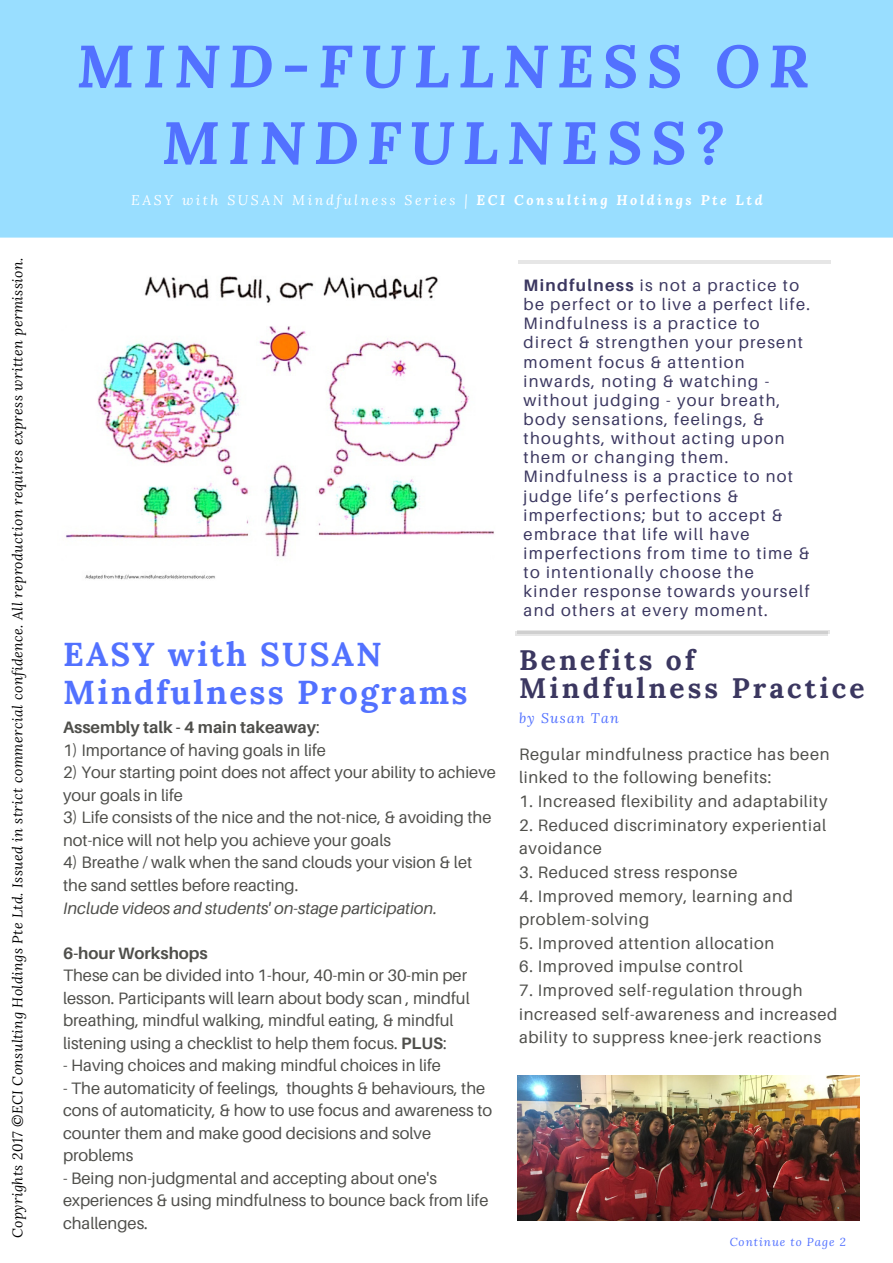
<style>
.page{position:relative;width:893px;height:1263px;background:#fff}
.page>*{position:absolute;margin:0;border:0;box-sizing:border-box;transform-origin:0 0}
.t1{font:italic 700 59.55px/76.5px "Lora";letter-spacing:.14em;color:#5271ff;text-align:center}
.t2{font:700 33.15px/37.2px "Lora";letter-spacing:.07em;color:#5271ff}
.t3{font:700 28.2px/28.2px "Lora";letter-spacing:.11em;color:#3b3760}
.t4{font:16.5px/22.5px "Aileron";color:#4f4f4b}
.t5{font:16.5px/19.2px "Aileron";letter-spacing:.08em;color:#3b3760}
.t6{font:16.5px/23.7px "Aileron";letter-spacing:.04em;color:#4f4f4b}
.t7{font:italic 16.5px "Aileron";color:#4f4f4b}
.t8{font:700 16.5px "Aileron";color:#4f4f4b}
.t9{font:italic 14.1px "Lora";letter-spacing:.03em;color:#000}
.t10{font:italic 14.1px "Lora";letter-spacing:.18em;color:#fff}
.t11{font:italic 14.1px "Lora";letter-spacing:.09em;color:#5271ff}
.t12{font:italic 11.55px "Lora";letter-spacing:.09em;color:#5271ff}
.s1{font-weight:700}
.s2{font-weight:400}
</style>
<div class="page">
<div style="left:0;top:0;width:893px;height:238px;background:#99deff"></div>
<img style="left:65px;top:276px;width:429px;height:304px">
<hr style="left:518px;top:260px;width:313px;height:3px;background:#000">
<img style="left:518px;top:1075px;width:341px;height:146px">
<hr style="left:517px;top:631px;width:313px;height:3px;background:#000">
<hr style="left:515px;top:632px;width:312px;height:3px;background:#000">
<p class="t9" style="left:9px;top:1238px;width:982px;rotate:-90deg">Copyrights 2017 ©ECI Consulting Holdings Pte Ltd. Issued in strict commercial confidence. All reproduction requires express written permission.</p>
<h1 class="t1" style="left:77px;top:27px;width:734px">MIND-FULLNESS OR<br>MINDFULNESS?</h1>
<p class="t10" style="left:131px;top:191px;width:633px">EASY with SUSAN Mindfulness Series | <span class="s1">ECI Consulting Holdings Pte Ltd</span></p>
<h2 class="t2" style="left:63px;top:636px;width:406px">EASY with SUSAN<br>Mindfulness Programs</h2>
<p class="t8" style="left:63px;top:717px;width:258px">Assembly talk - 4 main takeaway<span class="s2">:</span></p>
<p class="t4" style="left:63px;top:738px;width:264px">1) Importance of having goals in life</p>
<p class="t4" style="left:63px;top:761px;width:434px">2) Your starting point does not affect your ability to achieve your goals in life</p>
<p class="t4" style="left:63px;top:806px;width:430px">3) Life consists of the nice and the not-nice, &amp; avoiding the not-nice will not help you achieve your goals</p>
<p class="t4" style="left:63px;top:851px;width:411px">4) Breathe / walk when the sand clouds your vision &amp; let the sand settles before reacting.</p>
<p class="t7" style="left:63px;top:897px;width:376px">Include videos and students' on-stage participation.</p>
<p class="t8" style="left:63px;top:942px;width:146px">6-hour Workshops</p>
<p class="t4" style="left:63px;top:964px;width:408px">These can be divided into 1-hour, 40-min or 30-min per lesson. Participants will learn about body scan , mindful breathing, mindful walking, mindful eating, &amp; mindful listening using a checklist to help them focus. <span class="s1">PLUS</span>:</p>
<p class="t4" style="left:63px;top:1054px;width:379px">- Having choices and making mindful choices in life</p>
<p class="t4" style="left:63px;top:1076px;width:431px">- The automaticity of feelings, thoughts &amp; behaviours, the cons of automaticity, &amp; how to use focus and awareness to counter them and make good decisions and solve problems</p>
<p class="t4" style="left:63px;top:1166px;width:427px">- Being non-judgmental and accepting about one's experiences &amp; using mindfulness to bounce back from life challenges.</p>
<p class="t5" style="left:524px;top:275px;width:288px"><span class="s1">Mindfulness</span> is not a practice to be perfect or to live a perfect life.<br>Mindfulness is a practice to direct &amp; strengthen your present moment focus &amp; attention inwards, noting &amp; watching - without judging - your breath, body sensations, feelings, &amp; thoughts, without acting upon them or changing them.<br>Mindfulness is a practice to not judge life’s perfections &amp; imperfections; but to accept &amp; embrace that life will have imperfections from time to time &amp; to intentionally choose the kinder response towards yourself and others at every moment.</p>
<h3 class="t3" style="left:519px;top:646px;width:347px">Benefits of<br>Mindfulness Practice</h3>
<p class="t11" style="left:519px;top:709px;width:101px">by Susan Tan</p>
<p class="t6" style="left:519px;top:742px;width:312px">Regular mindfulness practice has been linked to the following benefits:</p>
<p class="t6" style="left:519px;top:789px;width:310px">1. Increased flexibility and adaptability</p>
<p class="t6" style="left:519px;top:812px;width:309px">2. Reduced discriminatory experiential avoidance</p>
<p class="t6" style="left:519px;top:860px;width:220px">3. Reduced stress response</p>
<p class="t6" style="left:519px;top:883px;width:275px">4. Improved memory, learning and problem-solving</p>
<p class="t6" style="left:519px;top:931px;width:257px">5. Improved attention allocation</p>
<p class="t6" style="left:519px;top:954px;width:225px">6. Improved impulse control</p>
<p class="t6" style="left:519px;top:978px;width:320px">7. Improved self-regulation through increased self-awareness and increased ability to suppress knee-jerk reactions</p>
<p class="t12" style="left:730px;top:1235px;width:118px">Continue to Page 2</p>
</div>
